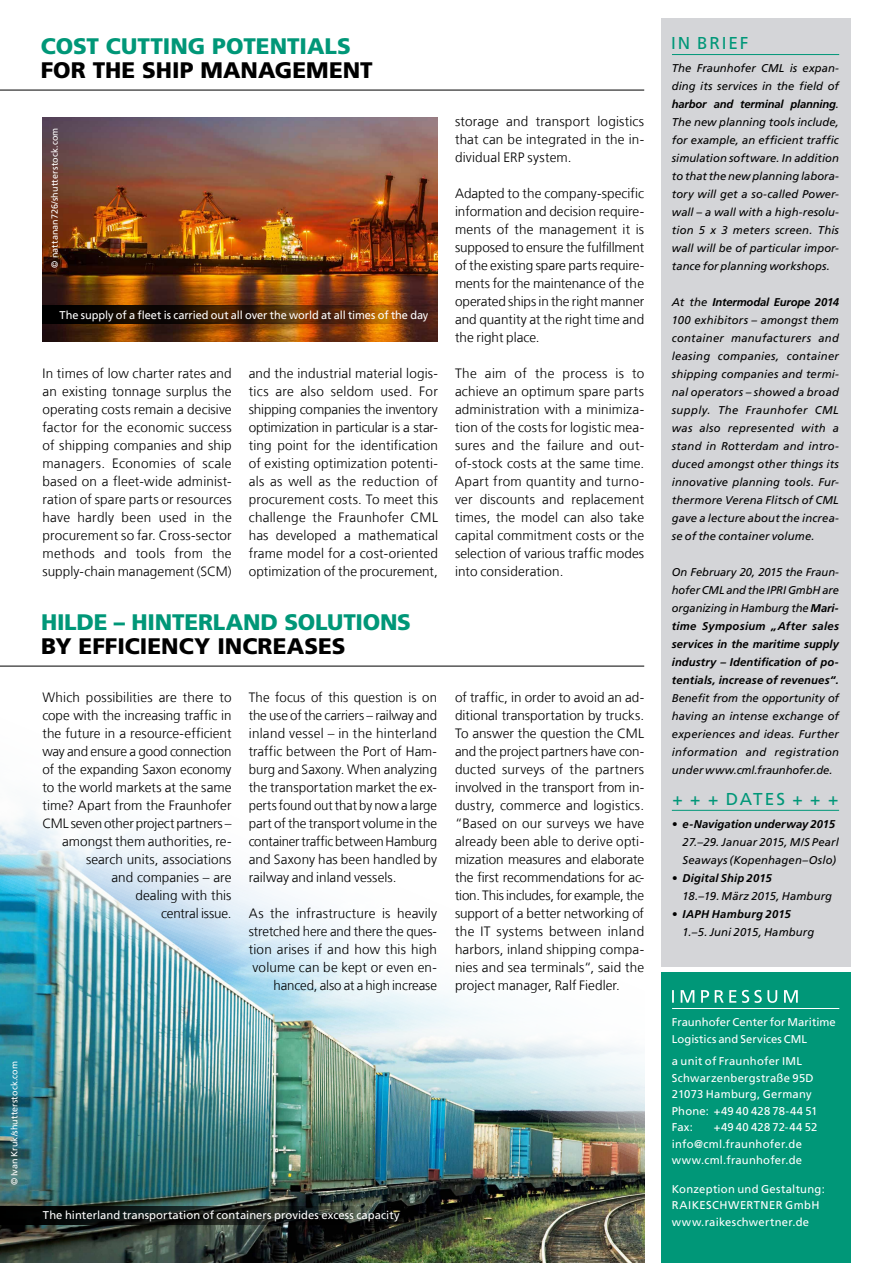
<style>
.page{position:relative;width:893px;height:1263px;background:#fff}
.page>*{position:absolute;margin:0;border:0;box-sizing:border-box;transform-origin:0 0}
.t1{font:900 22.5px "Frutiger LT Com";letter-spacing:-.005em;color:#009778}
.t2{font:900 22.5px "Frutiger LT Com";color:#000}
.t3{font:17.25px "Frutiger LT Com";letter-spacing:.105em;color:#009778}
.t4{font:300 13.5px/18px "Frutiger LT Com";letter-spacing:.005em;color:#000;text-align:justify}
.t5{font:italic 11.25px/18px "Frutiger LT Com";letter-spacing:.01em;color:#000;text-align:justify}
.t6{font:11.25px/16.5px "Frutiger LT Com";letter-spacing:.015em;color:#fff}
.t7{font:italic 700 11.25px/18px "Frutiger LT Com";letter-spacing:.01em;color:#000;text-align:justify}
.t8{font:11.25px "Frutiger LT Com";letter-spacing:-.005em;color:#fff}
.t9{font:italic 700 11.25px "Frutiger LT Com";letter-spacing:.03em;color:#000}
.t10{font:9px "Frutiger LT Com";letter-spacing:.01em;color:#fff}
.s1{font-weight:700}
.s2{font-weight:400}
</style>
<div class="page">
<img style="left:0;top:811px;width:644px;height:452px">
<img style="left:43px;top:117px;width:395px;height:225px">
<svg style="left:0;top:1206px;width:421px;height:18px;background:#131715"></svg>
<svg style="left:43px;top:305px;width:395px;height:18px;background:#3c1e06"></svg>
<div style="left:661px;top:18px;width:189px;height:948px;background:#d4d5d8"></div>
<div style="left:661px;top:972px;width:189px;height:291px;background:#009778"></div>
<svg style="left:672px;top:990px;width:126px;height:13px"></svg>
<hr style="left:672px;top:1008px;width:167px;height:1px;background:#fff">
<hr style="left:672px;top:54px;width:167px;height:1px;background:#009778">
<hr style="left:0;top:90px;width:644px;height:1px;background:#000">
<hr style="left:0;top:666px;width:644px;height:1px;background:#000">
<hr style="left:672px;top:810px;width:167px;height:1px;background:#009778">
<h1 class="t1" style="left:41px;top:33px;width:312px">COST CUTTING POTENTIALS</h1>
<h1 class="t2" style="left:41px;top:57px;width:333px">FOR THE SHIP MANAGEMENT</h1>
<p class="t10" style="left:49px;top:268px;width:142px;rotate:-90deg">© nattanan726/shutterstock.com</p>
<p class="t8" style="left:60px;top:308px;width:370px">The supply of a fleet is carried out all over the world at all times of the day</p>
<p class="t4" style="left:43px;top:364px;width:191px">In times of low charter rates and an existing tonnage surplus the operating costs remain a decisive factor for the economic success of shipping companies and ship managers. Economies of scale based on a fleet-wide administ&shy;ration of spare parts or resources have hardly been used in the procurement so far. Cross-sector methods and tools from the supply-chain management (SCM)</p>
<p class="t4" style="left:249px;top:364px;width:191px">and the industrial material logis&shy;tics are also seldom used. For shipping companies the inventory optimization in particular is a star&shy;ting point for the identification of existing optimization potenti&shy;als as well as the reduction of procurement costs. To meet this challenge the Fraunhofer CML has developed a mathematical frame model for a cost-oriented optimization of the procurement,</p>
<h1 class="t1" style="left:41px;top:609px;width:372px">HI LDE – HINTERLAND SOLUTIONS</h1>
<h1 class="t2" style="left:41px;top:633px;width:306px">BY EFFICIENCY INCREASES</h1>
<p class="t4" style="left:43px;top:688px;width:191px;text-align:right">Which possibilities are there to cope with the increasing traffic in the future in a resource-efficient way and ensure a good connection of the expanding Saxon economy to the world markets at the same time? Apart from the Fraunhofer<br>CML seven other project partners – amongst them authorities, re&shy;search units, associations<br>and companies – are<br>dealing with this<br>central issue.</p>
<p class="t4" style="left:249px;top:688px;width:190px">The focus of this question is on the use of the carriers – railway and inland vessel – in the hinterland traffic between the Port of Ham&shy;burg and Saxony. When analyzing the transportation market the ex&shy;perts found out that by now a large part of the transport volume in the container traffic between Hamburg and Saxony has been handled by railway and inland vessels.</p>
<p class="t4" style="left:249px;top:904px;width:190px;text-align:right">As the infrastructure is heavily stretched here and there the ques&shy;tion arises if and how this high volume can be kept or even en&shy;hanced, also at a high increase</p>
<p class="t4" style="left:455px;top:112px;width:191px">storage and transport logistics that can be integrated in the in&shy;dividual ERP system.</p>
<p class="t4" style="left:455px;top:184px;width:191px">Adapted to the company-specific information and decision require&shy;ments of the management it is supposed to ensure the fulfillment of the existing spare parts require&shy;ments for the maintenance of the operated ships in the right manner and quantity at the right time and the right place.</p>
<p class="t4" style="left:455px;top:364px;width:191px">The aim of the process is to achieve an optimum spare parts administration with a minimiza&shy;tion of the costs for logistic mea&shy;sures and the failure and out&shy;of-stock costs at the same time.<br>Apart from quantity and turno&shy;ver discounts and replacement times, the model can also take capital commitment costs or the selection of various traffic modes into consideration.</p>
<p class="t4" style="left:455px;top:688px;width:191px">of traffic, in order to avoid an ad&shy;ditional transportation by trucks.<br>To answer the question the CML and the project partners have con&shy;ducted surveys of the partners involved in the transport from in&shy;dustry, commerce and logistics. “Based on our surveys we have already been able to derive opti&shy;mization measures and elaborate the first recommendations for ac&shy;tion. This includes, for example, the support of a better networking of the IT systems between inland harbors, inland shipping compa&shy;nies and sea terminals“, said the project manager, Ralf Fiedler.</p>
<p class="t10" style="left:9px;top:1185px;width:125px;rotate:-90deg">© Ivan Kruk/shutterstock.com</p>
<p class="t6" style="left:43px;top:1207px;width:358px">The hinterland transportation of containers provides excess capacity</p>
<p class="t3" style="left:671px;top:32px;width:79px">IN BRIEF</p>
<p class="t5" style="left:672px;top:59px;width:169px">The Fraunhofer CML is expan&shy;ding its services in the field of <span class="s1">harbor and terminal planning</span>.<br>The new planning tools include, for example, an efficient traffic simulation software. In addition to that the new planning labora&shy;tory will get a so-called Power&shy;wall – a wall with a high-resolu&shy;tion 5 x 3 meters screen. This wall will be of particular impor&shy;tance for planning workshops.</p>
<p class="t5" style="left:672px;top:293px;width:169px">At the <span class="s1">Intermodal Europe 2014<br></span>100 exhibitors – amongst them container manufacturers and leasing companies, container shipping companies and termi&shy;nal operators – showed a broad supply. The Fraunhofer CML was also represented with a stand in Rotterdam and intro&shy;duced amongst other things its innovative planning tools. Fur&shy;thermore Verena Flitsch of CML gave a lecture about the increa&shy;se of the container volume.</p>
<p class="t7" style="left:672px;top:563px;width:169px"><span class="s2">On February 20, 2015 the Fraun&shy;hofer CML and the IPRI GmbH are organizing in Hamburg the</span> Mari&shy;time Symposium „After sales services in the maritime supply industry – Identification of po&shy;tentials, increase of revenues“.</p>
<p class="t5" style="left:672px;top:689px;width:169px">Benefit from the opportunity of having an intense exchange of experiences and ideas. Further information and registration under www.cml.fraunhofer.de.</p>
<p class="t3" style="left:672px;top:789px;width:167px">+ + + DATES + + +</p>
<p class="t7" style="left:672px;top:815px;width:165px">• e-Navigation underway 2015</p>
<p class="t5" style="left:682px;top:833px;width:158px">27.–29. Januar 2015, M/S Pearl<br>Seaways (Kopenhagen–Oslo)</p>
<p class="t7" style="left:672px;top:869px;width:101px">• Digital Ship 2015</p>
<p class="t5" style="left:682px;top:887px;width:151px">18.–19. März 2015, Hamburg</p>
<p class="t9" style="left:672px;top:908px;width:121px">• IAPH Hamburg 2015</p>
<p class="t5" style="left:682px;top:923px;width:133px">1.–5. Juni 2015, Hamburg</p>
<p class="t6" style="left:672px;top:1014px;width:166px">Fraunhofer Center for Maritime<br>Logistics and Services CML</p>
<p class="t6" style="left:672px;top:1053px;width:147px">a unit of Fraunhofer IML<br>Schwarzenbergstraße 95D<br>21073 Hamburg, Germany<br>Phone: +49 40 428 78-44 51<br>Fax:</p>
<p class="t6" style="left:672px;top:1119px;width:147px;text-indent:42px">+49 40 428 72-44 52 info@cml.fraunhofer.de www.cml.fraunhofer.de</p>
<p class="t6" style="left:672px;top:1180px;width:154px">Konzeption und Gestaltung:<br>RAIKESCHWERTNER GmbH www.raikeschwertner.de</p>
</div>
